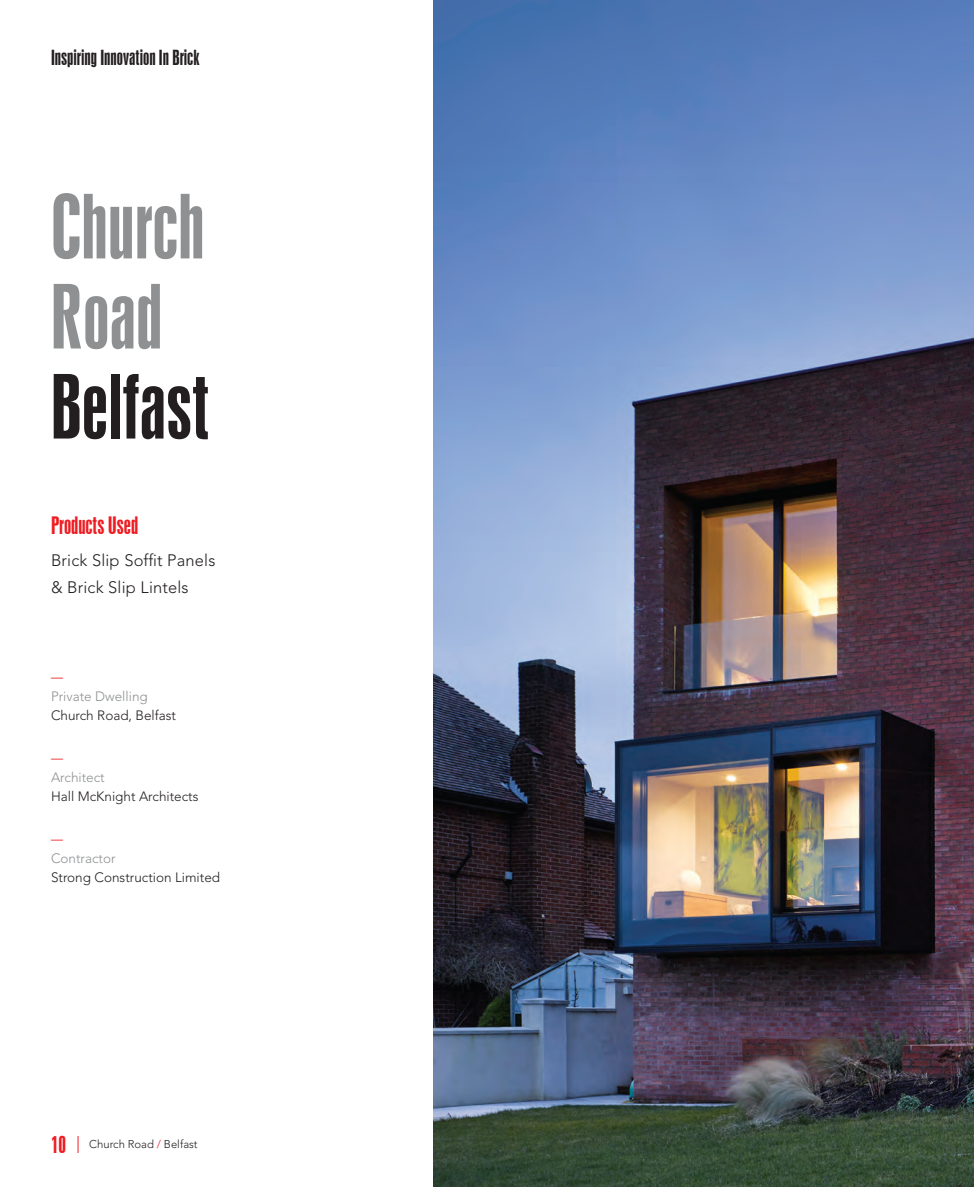
<style>
.page{position:relative;width:974px;height:1187px;background:#fff}
.page>*{position:absolute;margin:0;border:0;box-sizing:border-box;transform-origin:0 0}
.t1{font:82.5px/90px "Swiss 924 BT Regular B";color:#8e9092}
.t2{font:82.5px "Swiss 924 BT Regular B";color:#231f20}
.t3{font:22.5px "Swiss 924 BT Regular B";color:#ee1d23}
.t4{font:19.5px "Swiss 924 BT Regular B";color:#231f20}
.t5{font:300 16.5px/27px "Avenir LT Std";letter-spacing:.01em;color:#231f20}
.t6{font:300 13.5px "Avenir LT Std";color:#231f20}
.t7{font:300 13.5px "Avenir LT Std";color:#8e9092}
.t8{font:12px "Avenir LT Std";color:#ee1d23}
.t9{font:300 11.25px "Avenir LT Std";color:#231f20}
.s1{font-family:"Swiss 924 BT Regular B";font-weight:400;font-size:22.5px;color:#ee1d23}
.s2{color:#ee1d23}
</style>
<div class="page">
<img style="left:434px;top:0;width:540px;height:1186px">
<svg style="left:78px;top:1136px;width:1px;height:16px"></svg>
<h3 class="t4" style="left:51px;top:46px;width:150px">Inspiring Innovation In Brick</h3>
<h1 class="t1" style="left:51px;top:182px;width:155px">Church<br>Road</h1>
<h1 class="t2" style="left:51px;top:357px;width:160px">Belfast</h1>
<h2 class="t3" style="left:51px;top:512px;width:89px">Products Used</h2>
<p class="t5" style="left:51px;top:546px;width:166px">Brick Slip Soffit Panels &amp; Brick Slip Lintels</p>
<p class="t8" style="left:51px;top:670px;width:13px">—</p>
<p class="t7" style="left:51px;top:688px;width:98px">Private Dwelling</p>
<p class="t6" style="left:51px;top:707px;width:127px">Church Road, Belfast</p>
<p class="t8" style="left:51px;top:751px;width:13px">—</p>
<p class="t7" style="left:51px;top:769px;width:55px">Architect</p>
<p class="t6" style="left:51px;top:788px;width:149px">Hall McKnight Architects</p>
<p class="t8" style="left:51px;top:832px;width:13px">—</p>
<p class="t7" style="left:51px;top:850px;width:66px">Contractor</p>
<p class="t6" style="left:51px;top:869px;width:171px">Strong Construction Limited</p>
<p class="t9" style="left:51px;top:1137px;width:148px"><span class="s1">10</span> Church Road <span class="s2">/</span> Belfast</p>
</div>
